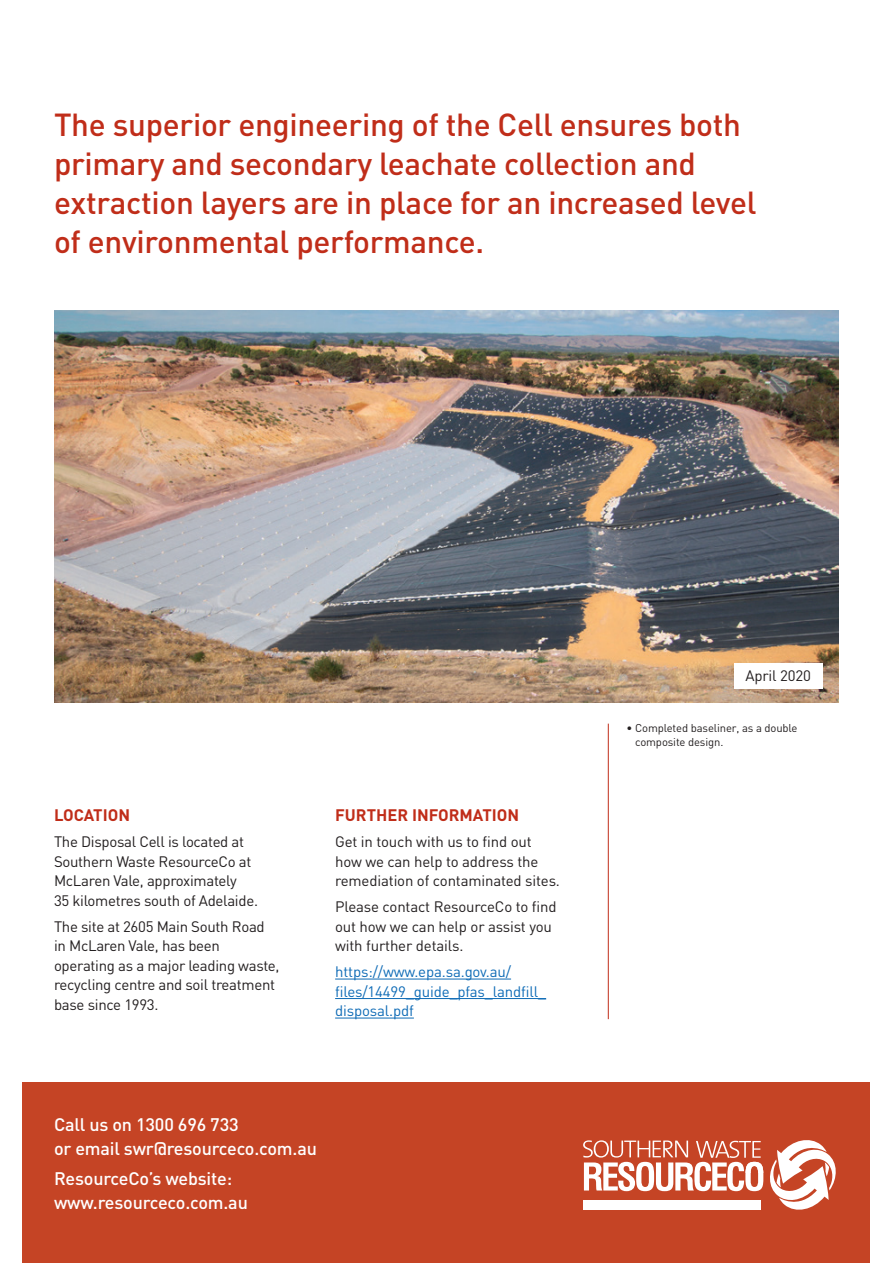
<style>
.page{position:relative;width:893px;height:1263px;background:#fff}
.page>*{position:absolute;margin:0;border:0;box-sizing:border-box;transform-origin:0 0}
.t1{font:500 31.5px/39px "DIN";letter-spacing:-.01em;color:#c02d19}
.t2{font:500 18px/24px "DIN";letter-spacing:-.01em;color:#fff}
.t3{font:700 16.5px "DIN";color:#c02d19}
.t4{font:15px/19.5px "DIN";letter-spacing:-.02em;color:#231f20}
.t5{font:15px/19.5px "DIN";letter-spacing:-.01em;color:#0e6bb6}
.t6{font:11.25px/13.5px "DIN";letter-spacing:-.01em;color:#231f20}
</style>
<div class="page">
<div style="left:23px;top:1082px;width:847px;height:181px;background:#c54425"></div>
<hr style="left:335px;top:979px;width:176px;height:1px;background:#0e6bb6">
<hr style="left:335px;top:998px;width:211px;height:1px;background:#0e6bb6">
<hr style="left:335px;top:1018px;width:79px;height:1px;background:#0e6bb6">
<svg style="left:583px;top:1140px;width:253px;height:70px"></svg>
<img style="left:54px;top:310px;width:785px;height:392px">
<div style="left:734px;top:663px;width:89px;height:25px;background:#fff"></div>
<hr style="left:608px;top:724px;width:1px;height:295px;background:#c02d19">
<h1 class="t1" style="left:54px;top:104px;width:704px">The superior engineering of the Cell ensures both primary and secondary leachate collection and extraction layers are in place for an increased level of environmental performance.</h1>
<p class="t4" style="left:745px;top:666px;width:67px">April 2020</p>
<p class="t3" style="left:54px;top:804px;width:78px">LOCATION</p>
<p class="t4" style="left:54px;top:832px;width:206px">The Disposal Cell is located at<br>Southern Waste ResourceCo at<br>McLaren Vale, approximately<br>35 kilometres south of Adelaide.</p>
<p class="t4" style="left:54px;top:917px;width:227px">The site at 2605 Main South Road in McLaren Vale, has been operating as a major leading waste, recycling centre and soil treatment base since 1993.</p>
<p class="t3" style="left:335px;top:804px;width:186px">FURTHER INFORMATION</p>
<p class="t4" style="left:335px;top:832px;width:226px">Get in touch with us to find out how we can help to address the remediation of contaminated sites.</p>
<p class="t4" style="left:335px;top:897px;width:223px">Please contact ResourceCo to find out how we can help or assist you with further details.</p>
<p class="t5" style="left:335px;top:962px;width:212px">https://www.epa.sa.gov.au/ files/14499_guide_pfas_landfill_ disposal.pdf</p>
<p class="t2" style="left:54px;top:1111px;width:264px">Call us on 1300 696 733<br>or email swr@resourceco.com.au</p>
<p class="t2" style="left:54px;top:1166px;width:195px">ResourceCo’s website: www.resourceco.com.au</p>
<p class="t6" style="left:635px;top:721px;width:164px;text-indent:-9px">• Completed baseliner, as a double composite design.</p>
</div>
